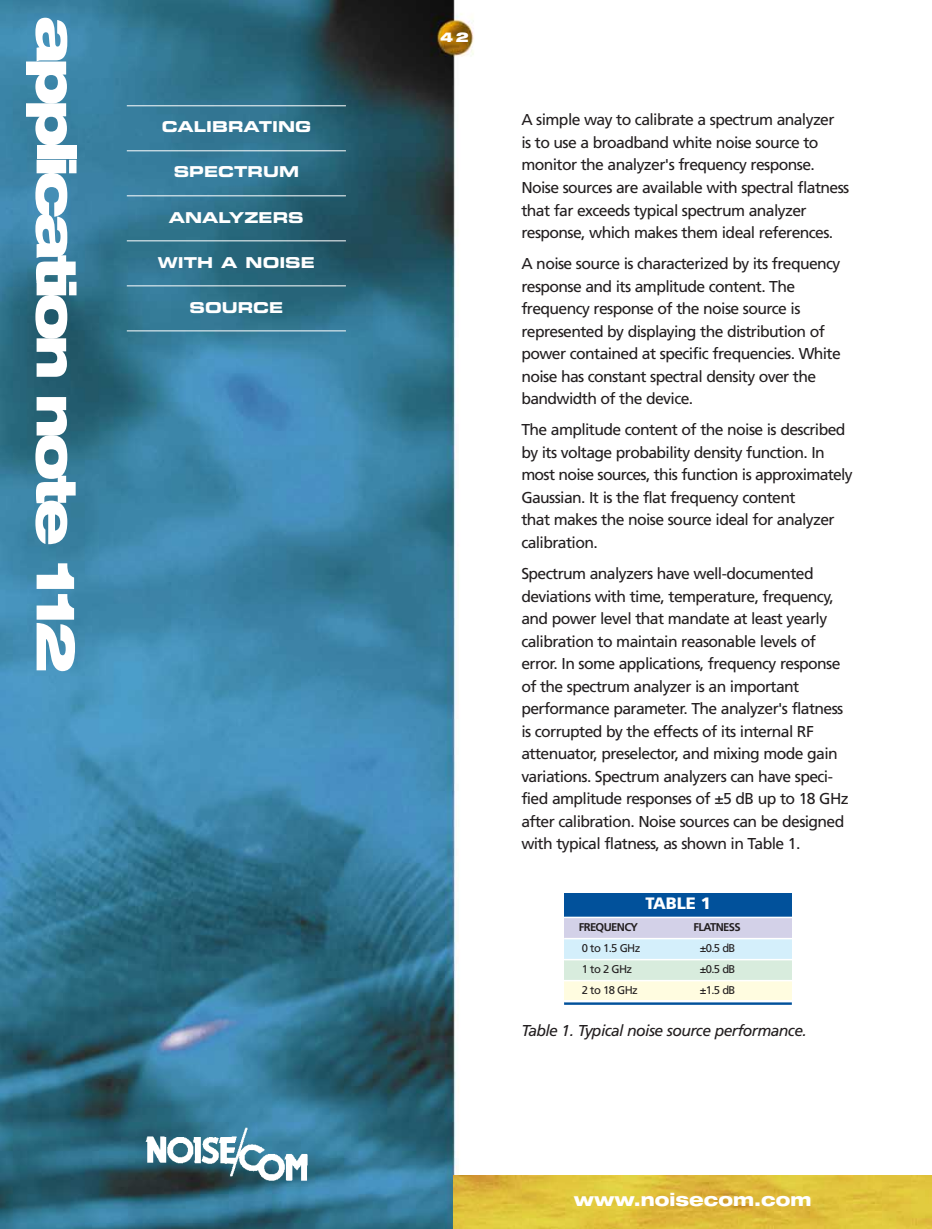
<style>
.page{position:relative;width:932px;height:1229px;background:#fff}
.page>*{position:absolute;margin:0;border:0;box-sizing:border-box;transform-origin:0 0}
.t1{font:900 expanded 54px "Helvetica Neue";letter-spacing:-.095em;color:#fff}
.t2{font:800 expanded 18px "Helvetica Neue";color:#fff}
.t3{font:900 16.5px "Frutiger";letter-spacing:-.01em;color:#fff}
.t4{font:15.75px/22.5px "Frutiger";letter-spacing:-.04em;color:#231f20}
.t5{font:italic 15.75px "Frutiger";letter-spacing:-.04em;color:#231f20}
.t6{font:15px "Eurostile Bold Extended Two";color:#fff}
.t7{font:900 expanded 13.5px "Helvetica Neue";color:#fff}
.t8{font:11.25px "Frutiger";letter-spacing:-.055em;color:#231f20}
.t9{font:700 11.25px "Frutiger";letter-spacing:-.055em;color:#231f20}
</style>
<div class="page">
<img style="left:0;top:0;width:792px;height:1228px">
<img style="left:453px;top:1175px;width:479px;height:53px">
<hr style="left:127px;top:105px;width:219px;height:1px;background:#fff">
<hr style="left:127px;top:150px;width:219px;height:1px;background:#fff">
<hr style="left:127px;top:195px;width:219px;height:1px;background:#fff">
<hr style="left:127px;top:240px;width:219px;height:1px;background:#fff">
<hr style="left:127px;top:285px;width:219px;height:1px;background:#fff">
<hr style="left:127px;top:330px;width:219px;height:1px;background:#fff">
<img style="left:144px;top:1125px;width:168px;height:58px">
<hr style="left:564px;top:1001px;width:227px;height:3px;background:#01519b">
<div style="left:564px;top:918px;width:227px;height:20px;background:#d3d1e8"></div>
<div style="left:564px;top:960px;width:227px;height:20px;background:#d8ecdd"></div>
<div style="left:564px;top:893px;width:227px;height:23px;background:#01519b"></div>
<div style="left:564px;top:980px;width:227px;height:19px;background:#fffce0"></div>
<div style="left:564px;top:939px;width:227px;height:19px;background:#d4effb"></div>
<hr style="left:564px;top:916px;width:228px;height:2px;background:#fff">
<hr style="left:564px;top:938px;width:228px;height:1px;background:#fff">
<hr style="left:564px;top:958px;width:228px;height:2px;background:#fff">
<hr style="left:564px;top:980px;width:228px;height:1px;background:#fff">
<hr style="left:564px;top:1000px;width:228px;height:2px;background:#fff">
<h1 class="t1" style="left:76px;top:17px;width:658px;rotate:90deg">application note 112</h1>
<p class="t6" style="left:162px;top:122px;width:151px">CALIBRATING</p>
<p class="t6" style="left:174px;top:167px;width:127px">SPECTRUM</p>
<p class="t6" style="left:169px;top:212px;width:136px">ANALYZERS</p>
<p class="t6" style="left:158px;top:257px;width:159px">WITH A NOISE</p>
<p class="t6" style="left:189px;top:302px;width:95px">SOURCE</p>
<p class="t7" style="left:440px;top:32px;width:30px">42</p>
<p class="t4" style="left:521px;top:110px;width:329px">A simple way to calibrate a spectrum analyzer<br>is to use a broadband white noise source to monitor the analyzer's frequency response.<br>Noise sources are available with spectral flatness that far exceeds typical spectrum analyzer response, which makes them ideal references.</p>
<p class="t4" style="left:521px;top:254px;width:321px">A noise source is characterized by its frequency response and its amplitude content. The frequency response of the noise source is represented by displaying the distribution of power contained at specific frequencies. White noise has constant spectral density over the bandwidth of the device.</p>
<p class="t4" style="left:521px;top:420px;width:333px">The amplitude content of the noise is described by its voltage probability density function. In most noise sources, this function is approximately Gaussian. It is the flat frequency content<br>that makes the noise source ideal for analyzer calibration.</p>
<p class="t4" style="left:521px;top:563px;width:329px">Spectrum analyzers have well-documented deviations with time, temperature, frequency, and power level that mandate at least yearly calibration to maintain reasonable levels of error. In some applications, frequency response of the spectrum analyzer is an important performance parameter. The analyzer's flatness is corrupted by the effects of its internal RF attenuator, preselector, and mixing mode gain variations. Spectrum analyzers can have speci&shy;fied amplitude responses of ±5 dB up to 18 GHz after calibration. Noise sources can be designed with typical flatness, as shown in Table 1.</p>
<p class="t3" style="left:645px;top:896px;width:67px">TABLE 1</p>
<p class="t9" style="left:578px;top:922px;width:61px">FREQUENCY</p>
<p class="t9" style="left:693px;top:922px;width:49px">FLATNESS</p>
<p class="t8" style="left:582px;top:943px;width:60px">0 to 1.5 GHz</p>
<p class="t8" style="left:699px;top:943px;width:37px">±0.5 dB</p>
<p class="t8" style="left:582px;top:964px;width:52px">1 to 2 GHz</p>
<p class="t8" style="left:699px;top:964px;width:37px">±0.5 dB</p>
<p class="t8" style="left:582px;top:985px;width:57px">2 to 18 GHz</p>
<p class="t8" style="left:699px;top:985px;width:37px">±1.5 dB</p>
<p class="t5" style="left:521px;top:1024px;width:287px">Table 1. Typical noise source performance.</p>
<p class="t2" style="left:573px;top:1192px;width:239px">www.noisecom.com</p>
</div>
